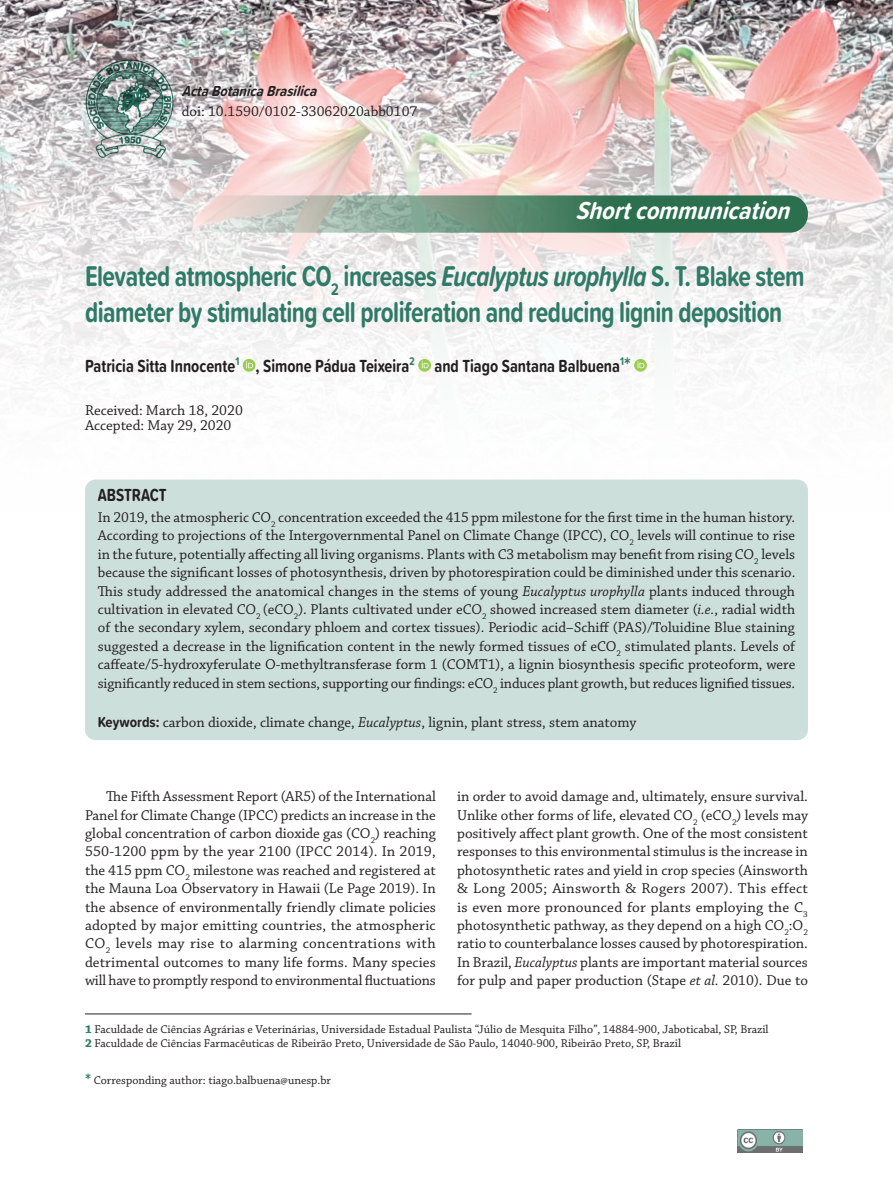
<style>
.page{position:relative;width:893px;height:1191px;background:#fff}
.page>*{position:absolute;margin:0;border:0;box-sizing:border-box;transform-origin:0 0}
.t1{font:700 29.7px/36.5px "Proxima Soft Cond";letter-spacing:-.02em;color:#2f7b67;scale:.88 1}
.t2{font:italic 700 25.5px "Proxima Soft Cond";color:#fff}
.t3{font:700 18.15px "Proxima Soft Cond";color:#231f20;scale:.91 1}
.t4{font:15px/18.5px "Chaparral Pro";color:#231f20;text-align:justify}
.t5{font:italic 700 15px "Proxima Soft Cond";color:#231f20}
.t6{font:12px/14.4px "Chaparral Pro";color:#231f20}
.s1{font-style:italic}
.s2{font-size:21.45px;color:#2f7b67}
.s3{font-family:"Proxima Soft Cond";font-weight:700}
.s4{font-weight:700;color:#2f7b67}
.s5{font-weight:700;font-size:15px;color:#2f7b67}
</style>
<div class="page">
<img style="left:0;top:0;width:893px;height:377px">
<div style="left:85px;top:479px;width:723px;height:261px;background:#cddfdb;border-radius:11px"></div>
<hr style="left:85px;top:1013px;width:387px;height:1px;background:#231f20">
<img style="left:737px;top:1129px;width:65px;height:23px">
<img style="left:82px;top:54px;width:98px;height:111px">
<svg style="left:243px;top:359px;width:12px;height:13px"></svg>
<svg style="left:246px;top:361px;width:7px;height:7px"></svg>
<svg style="left:418px;top:359px;width:13px;height:13px"></svg>
<svg style="left:422px;top:361px;width:7px;height:7px"></svg>
<svg style="left:634px;top:359px;width:13px;height:13px"></svg>
<svg style="left:637px;top:361px;width:7px;height:7px"></svg>
<svg style="left:202px;top:195px;width:606px;height:38px"></svg>
<p class="t5" style="left:182px;top:79px;width:142px">ActaBotanicaBrasilica</p>
<p class="t4" style="left:182px;top:103px;width:237px">doi: 10.1590/0102-33062020abb0107</p>
<h2 class="t2" style="left:575px;top:192px;width:225px">Shortcommunication</h2>
<h1 class="t1" style="left:85px;top:256px;width:819px">Elevated atmospheric CO<sub>2</sub> increases <span class="s1">Eucalyptus urophylla</span> S. T. Blake stem diameter by stimulating cell proliferation and reducing lignin deposition</h1>
<p class="t3" style="left:85px;top:352px;width:601px">Patricia Sitta Innocente<sup>1</sup> , Simone Pádua Teixeira<sup>2</sup> and Tiago Santana Balbuena<sup>1</sup><span class="s2">*</span></p>
<p class="t4" style="left:85px;top:403px;width:159px;line-height:15.5px">Received: March 18, 2020<br>Accepted: May 29, 2020</p>
<p class="t3" style="left:98px;top:482px;width:77px">ABSTRACT</p>
<p class="t4" style="left:98px;top:508px;width:699px">In 2019, the atmospheric CO<sub>2</sub> concentration exceeded the 415 ppm milestone for the first time in the human history.<br>According to projections of the Intergovernmental Panel on Climate Change (IPCC), CO<sub>2</sub> levels will continue to rise in the future, potentially affecting all living organisms. Plants with C3 metabolism may benefit from rising CO<sub>2</sub> levels because the significant losses of photosynthesis, driven by photorespiration could be diminished under this scenario.<br>This study addressed the anatomical changes in the stems of young <span class="s1">Eucalyptus urophylla</span> plants induced through cultivation in elevated CO<sub>2</sub> (eCO<sub>2</sub>). Plants cultivated under eCO<sub>2</sub> showed increased stem diameter (<span class="s1">i.e.</span>, radial width of the secondary xylem, secondary phloem and cortex tissues). Periodic acid–Schiff (PAS)/Toluidine Blue staining suggested a decrease in the lignification content in the newly formed tissues of eCO<sub>2</sub> stimulated plants. Levels of caffeate/5-hydroxyferulate O-methyltransferase form 1 (COMT1), a lignin biosynthesis specific proteoform, were significantly reduced in stem sections, supporting our findings: eCO<sub>2</sub> induces plant growth, but reduces lignified tissues.</p>
<p class="t4" style="left:98px;top:714px;width:540px"><span class="s3">Keywords:</span> carbon dioxide, climate change, <span class="s1">Eucalyptus</span>, lignin, plant stress, stem anatomy</p>
<p class="t4" style="left:85px;top:787px;width:352px;text-indent:21px">The Fifth Assessment Report (AR5) of the International Panel for Climate Change (IPCC) predicts an increase in the global concentration of carbon dioxide gas (CO<sub>2</sub>) reaching 550-1200 ppm by the year 2100 (IPCC 2014). In 2019, the 415 ppm CO<sub>2</sub> milestone was reached and registered at the Mauna Loa Observatory in Hawaii (Le Page 2019). In the absence of environmentally friendly climate policies adopted by major emitting countries, the atmospheric CO<sub>2</sub> levels may rise to alarming concentrations with detrimental outcomes to many life forms. Many species will have to promptly respond to environmental fluctuations</p>
<p class="t4" style="left:457px;top:787px;width:352px">in order to avoid damage and, ultimately, ensure survival.<br>Unlike other forms of life, elevated CO<sub>2</sub> (eCO<sub>2</sub>) levels may positively affect plant growth. One of the most consistent responses to this environmental stimulus is the increase in photosynthetic rates and yield in crop species (Ainsworth &amp; Long 2005; Ainsworth &amp; Rogers 2007). This effect is even more pronounced for plants employing the C<sub>3 </sub>photosynthetic pathway, as they depend on a high CO<sub>2</sub>:O<sub>2 </sub>ratio to counterbalance losses caused by photorespiration.<br>In Brazil, <span class="s1">Eucalyptus</span> plants are important material sources for pulp and paper production (Stape <span class="s1">et al.</span> 2010). Due to</p>
<p class="t6" style="left:85px;top:1022px;width:685px"><span class="s4">1</span> Faculdade de Ciências Agrárias e Veterinárias, Universidade Estadual Paulista “Júlio de Mesquita Filho”, 14884-900, Jaboticabal, SP, Brazil<br><span class="s4">2</span> Faculdade de Ciências Farmacêuticas de Ribeirão Preto, Universidade de São Paulo, 14040-900, Ribeirão Preto, SP, Brazil</p>
<p class="t6" style="left:85px;top:1073px;width:247px"><span class="s5">*</span> Corresponding author: tiago.balbuena@unesp.br</p>
</div>
